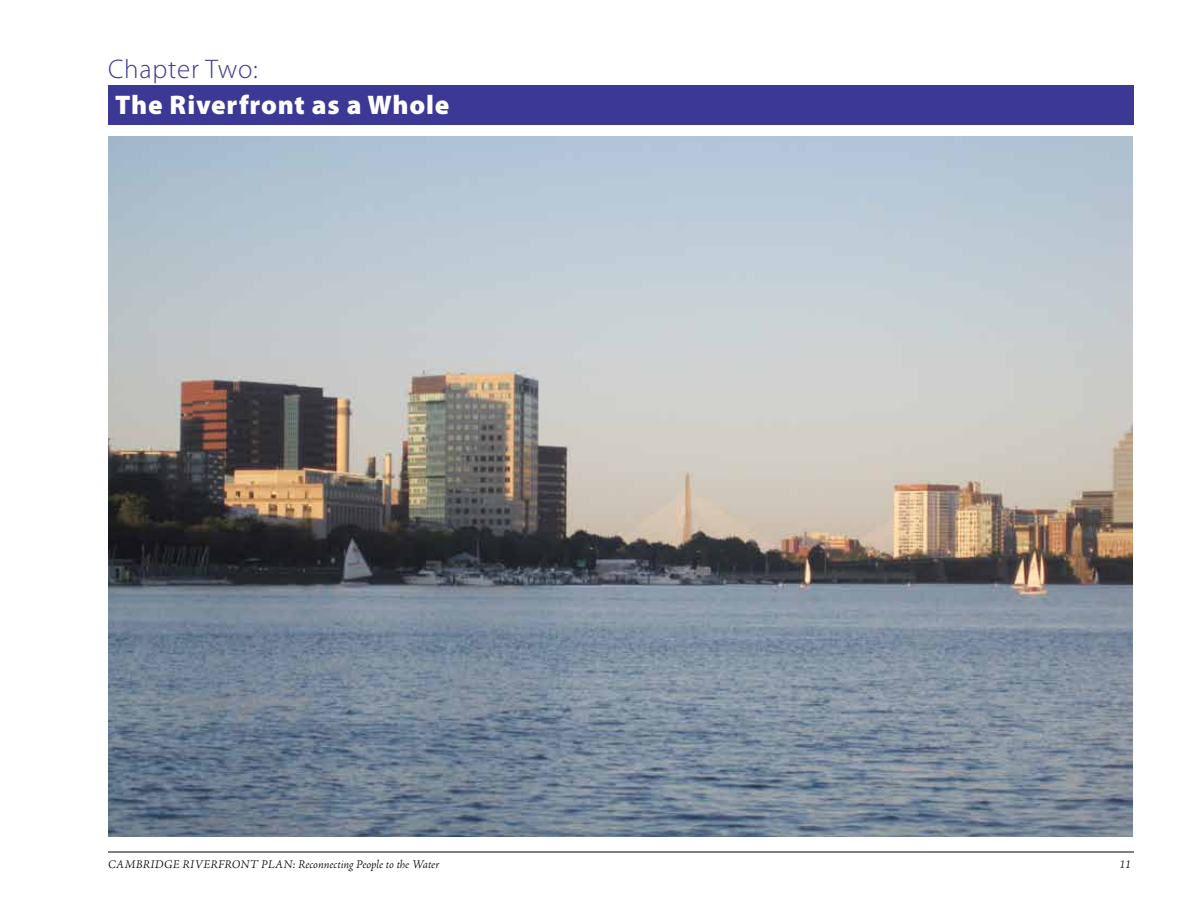
<style>
.page{position:relative;width:1188px;height:918px;background:#fff}
.page>*{position:absolute;margin:0;border:0;box-sizing:border-box;transform-origin:0 0}
.t1{font:900 27px "Myriad Pro";letter-spacing:.03em;color:#fff}
.t2{font:300 27px "Myriad Pro";letter-spacing:.03em;color:#3c3996}
.t3{font:italic 300 12px "Adobe Jenson Pro";letter-spacing:.015em;color:#000}
</style>
<div class="page">
<hr style="left:108px;top:852px;width:1026px;height:1px;background:#000">
<div style="left:108px;top:85px;width:1026px;height:40px;background:#3c3996"></div>
<img style="left:108px;top:136px;width:1025px;height:701px">
<h1 class="t2" style="left:108px;top:52px;width:151px">Chapter Two:</h1>
<h1 class="t1" style="left:115px;top:87px;width:336px">The Riverfront as a Whole</h1>
<p class="t3" style="left:108px;top:857px;width:333px">Cambridge Riverfront Plan: Reconnecting People to the Water</p>
<p class="t3" style="left:1119px;top:857px;width:13px">11</p>
</div>
